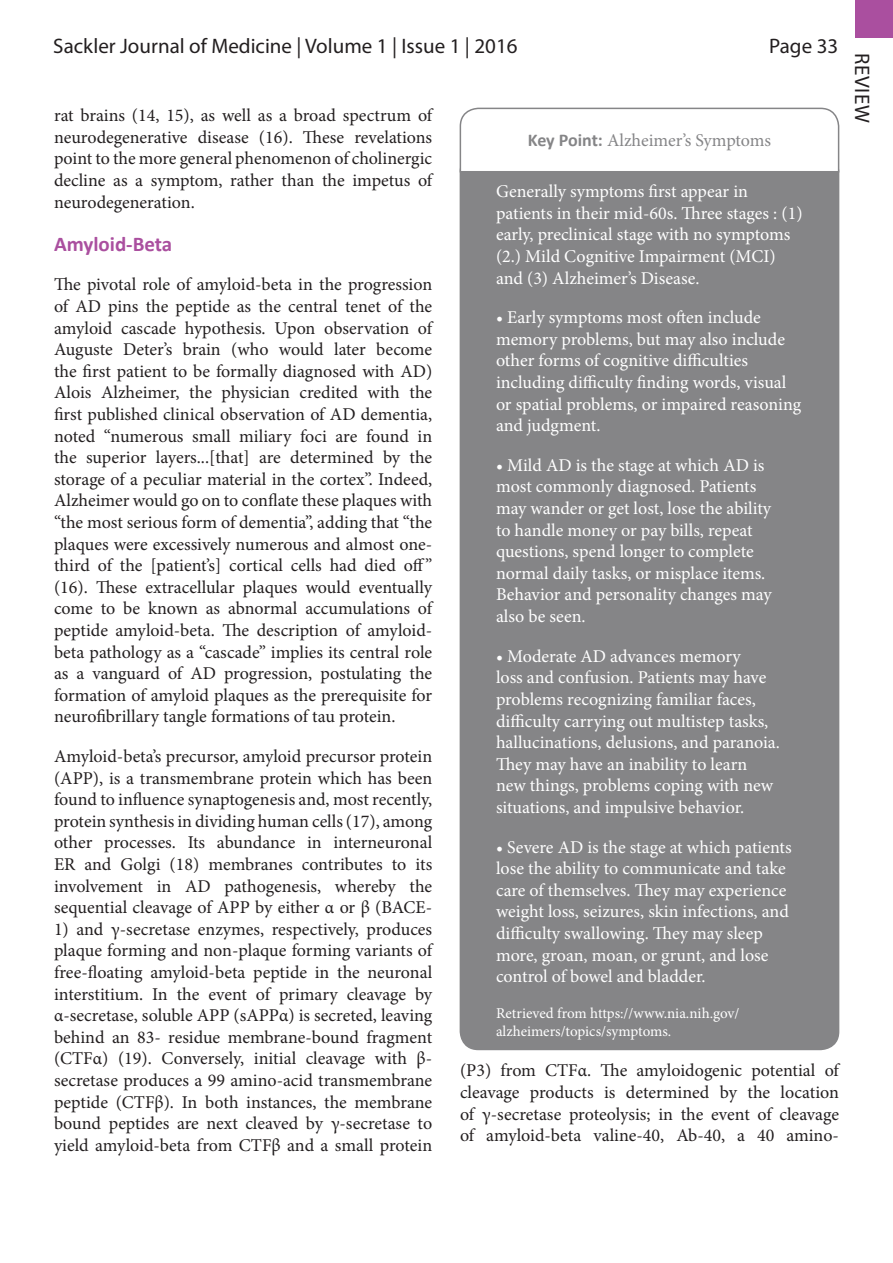
<style>
.page{position:relative;width:893px;height:1263px;background:#fff}
.page>*{position:absolute;margin:0;border:0;box-sizing:border-box;transform-origin:0 0}
.t1{font:21px "Myriad Pro";color:#231f20}
.Body{font:700 21px "Calibri";color:#aa4f9f}
.Body-2{font:18px/21.6px "Minion Pro";color:#231f20;text-align:justify}
.Learning_Point{font:18px/21.6px "Minion Pro";color:#fff}
.Learning_Point-2{font:18px "Minion Pro";letter-spacing:-.005em;color:#858587}
.Learning_Point-3{font:15px/18px "Minion Pro";color:#fff}
.s1{font-family:"Calibri";font-weight:700}
</style>
<div class="page">
<div style="left:855px;top:0;width:38px;height:37px;background:#aa4f9f"></div>
<div style="left:460px;top:154px;width:379px;height:895px;background:#858587;border-radius:18px"></div>
<svg style="left:459px;top:107px;width:381px;height:66px"></svg>
<p class="t1" style="left:53px;top:33px;width:466px">Sackler Journal of Medicine | Volume 1 | Issue 1 | 2016</p>
<p class="t1" style="left:769px;top:33px;width:71px">Page 33</p>
<p class="Body-2" style="left:54px;top:105px;width:380px">rat brains (14, 15), as well as a broad spectrum of neurodegenerative disease (16). These revelations point to the more general phenomenon of cholinergic decline as a symptom, rather than the impetus of neurodegeneration.</p>
<p class="Body" style="left:54px;top:230px;width:120px">Amyloid-Beta</p>
<p class="Body-2" style="left:54px;top:274px;width:380px">The pivotal role of amyloid-beta in the progression of AD pins the peptide as the central tenet of the amyloid cascade hypothesis. Upon observation of Auguste Deter’s brain (who would later become the first patient to be formally diagnosed with AD)<br>Alois Alzheimer, the physician credited with the first published clinical observation of AD dementia, noted “numerous small miliary foci are found in the superior layers...[that] are determined by the storage of a peculiar material in the cortex”. Indeed, Alzheimer would go on to conflate these plaques with “the most serious form of dementia”, adding that “the plaques were excessively numerous and almost one&shy;third of the [patient’s] cortical cells had died off” (16). These extracellular plaques would eventually come to be known as abnormal accumulations of peptide amyloid-beta. The description of amyloid&shy;beta pathology as a “cascade” implies its central role as a vanguard of AD progression, postulating the formation of amyloid plaques as the prerequisite for neurofibrillary tangle formations of tau protein.</p>
<p class="Body-2" style="left:54px;top:745px;width:380px">Amyloid-beta’s precursor, amyloid precursor protein (APP), is a transmembrane protein which has been found to influence synaptogenesis and, most recently, protein synthesis in dividing human cells (17), among other processes. Its abundance in interneuronal ER and Golgi (18) membranes contributes to its involvement in AD pathogenesis, whereby the sequential cleavage of APP by either α or β (BACE-</p>
<p class="Body-2" style="left:54px;top:918px;width:380px">1) and γ-secretase enzymes, respectively, produces plaque forming and non-plaque forming variants of free-floating amyloid-beta peptide in the neuronal interstitium. In the event of primary cleavage by α-secretase, soluble APP (sAPPα) is secreted, leaving behind an 83- residue membrane-bound fragment (CTFα) (19). Conversely, initial cleavage with β&shy;secretase produces a 99 amino-acid transmembrane peptide (CTFβ). In both instances, the membrane bound peptides are next cleaved by γ-secretase to yield amyloid-beta from CTFβ and a small protein</p>
<p class="Learning_Point-2" style="left:528px;top:129px;width:245px"><span class="s1">Key Point:</span> Alzheimer’s Symptoms</p>
<p class="Learning_Point" style="left:496px;top:181px;width:308px">Generally symptoms first appear in patients in their mid-60s. Three stages : (1) early, preclinical stage with no symptoms (2.) Mild Cognitive Impairment (MCI) and (3) Alzheimer’s Disease.</p>
<p class="Learning_Point" style="left:496px;top:307px;width:307px">• Early symptoms most often include memory problems, but may also include other forms of cognitive difficulties including difficulty finding words, visual or spatial problems, or impaired reasoning and judgment.</p>
<p class="Learning_Point" style="left:496px;top:454px;width:277px">• Mild AD is the stage at which AD is most commonly diagnosed. Patients may wander or get lost, lose the ability to handle money or pay bills, repeat questions, spend longer to complete normal daily tasks, or misplace items.<br>Behavior and personality changes may also be seen.</p>
<p class="Learning_Point" style="left:496px;top:645px;width:285px">• Moderate AD advances memory<br>loss and confusion. Patients may have problems recognizing familiar faces, difficulty carrying out multistep tasks, hallucinations, delusions, and paranoia.<br>They may have an inability to learn new things, problems coping with new situations, and impulsive behavior.</p>
<p class="Learning_Point" style="left:496px;top:836px;width:297px">• Severe AD is the stage at which patients lose the ability to communicate and take care of themselves. They may experience weight loss, seizures, skin infections, and difficulty swallowing. They may sleep more, groan, moan, or grunt, and lose control of bowel and bladder.</p>
<p class="Learning_Point-3" style="left:496px;top:1004px;width:245px">Retrieved from https://www.nia.nih.gov/ alzheimers/topics/symptoms.</p>
<p class="Body-2" style="left:460px;top:1060px;width:380px">(P3) from CTFα. The amyloidogenic potential of cleavage products is determined by the location of γ-secretase proteolysis; in the event of cleavage of amyloid-beta valine-40, Ab-40, a 40 amino-</p>
<p class="t1" style="left:875px;top:53px;width:70px;rotate:90deg">REVIEW</p>
</div>
